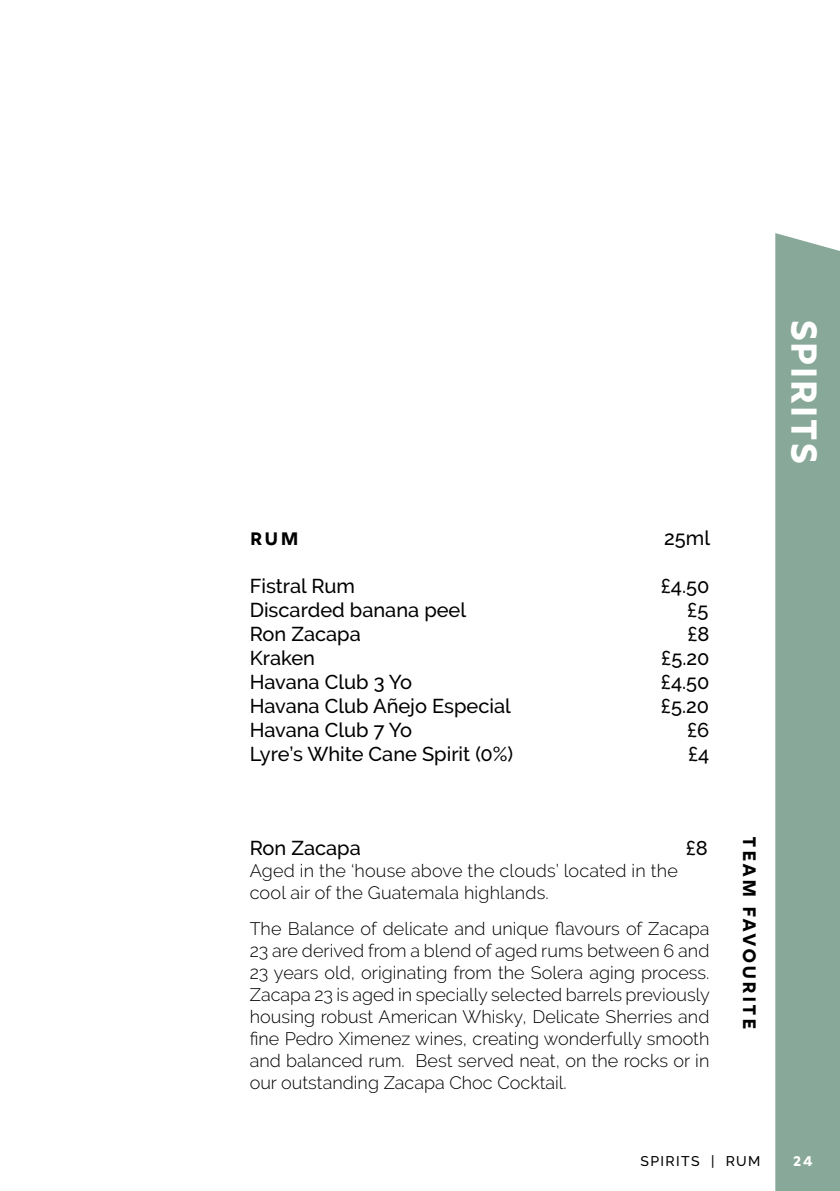
<style>
.page{position:relative;width:840px;height:1191px;background:#fff}
.page>*{position:absolute;margin:0;border:0;box-sizing:border-box;transform-origin:0 0}
.t1{font:36px "Rig Bold Face";color:#fff}
.t2{font:500 20px "Raleway";color:#000}
.t3{font:300 18px/22px "Raleway";letter-spacing:.005em;color:#000}
.t4{font:18px "Rig Bold Face";letter-spacing:.1em;color:#000}
.t5{font:500 14px "Raleway";letter-spacing:.1em;color:#000}
.t6{font:14px "Rig Bold Face";color:#fff}
</style>
<div class="page">
<div style="left:775px;top:233px;width:64px;height:958px;background:#88a899"></div>
<p class="t4" style="left:249px;top:527px;width:51px">RUM</p>
<p class="t2" style="left:663px;top:526px;width:47px">25ml</p>
<p class="t2" style="left:249px;top:574px;width:107px">Fistral Rum</p>
<p class="t2" style="left:660px;top:574px;width:50px">£4.50</p>
<p class="t2" style="left:249px;top:598px;width:218px">Discarded banana peel</p>
<p class="t2" style="left:687px;top:598px;width:23px">£5</p>
<p class="t2" style="left:249px;top:622px;width:113px">Ron Zacapa</p>
<p class="t2" style="left:687px;top:622px;width:24px">£8</p>
<p class="t2" style="left:249px;top:646px;width:67px">Kraken</p>
<p class="t2" style="left:660px;top:646px;width:50px">£5.20</p>
<p class="t2" style="left:249px;top:670px;width:164px">Havana Club 3 Yo</p>
<p class="t2" style="left:660px;top:670px;width:50px">£4.50</p>
<p class="t2" style="left:249px;top:694px;width:262px">Havana Club Añejo Especial</p>
<p class="t2" style="left:660px;top:694px;width:50px">£5.20</p>
<p class="t2" style="left:249px;top:718px;width:164px">Havana Club 7 Yo</p>
<p class="t2" style="left:686px;top:718px;width:24px">£6</p>
<p class="t2" style="left:249px;top:742px;width:265px">Lyre’s White Cane Spirit (0%)</p>
<p class="t2" style="left:687px;top:742px;width:23px">£4</p>
<p class="t2" style="left:249px;top:836px;width:113px">Ron Zacapa</p>
<p class="t2" style="left:685px;top:836px;width:24px">£8</p>
<p class="t3" style="left:249px;top:859px;width:429px">Aged in the ‘house above the clouds’ located in the cool air of the Guatemala highlands.</p>
<p class="t3" style="left:249px;top:917px;width:461px;text-align:justify">The Balance of delicate and unique flavours of Zacapa 23 are derived from a blend of aged rums between 6 and 23 years old, originating from the Solera aging process.<br>Zacapa 23 is aged in specially selected barrels previously housing robust American Whisky, Delicate Sherries and fine Pedro Ximenez wines, creating wonderfully smooth and balanced rum. Best served neat, on the rocks or in our outstanding Zacapa Choc Cocktail.</p>
<p class="t4" style="left:760px;top:836px;width:195px;rotate:90deg">TEAM FAVOURITE</p>
<h1 class="t1" style="left:825px;top:319px;width:147px;rotate:90deg">SPIRITS</h1>
<p class="t5" style="left:640px;top:1152px;width:121px">SPIRITS | RUM</p>
<p class="t6" style="left:792px;top:1152px;width:22px">24</p>
</div>
